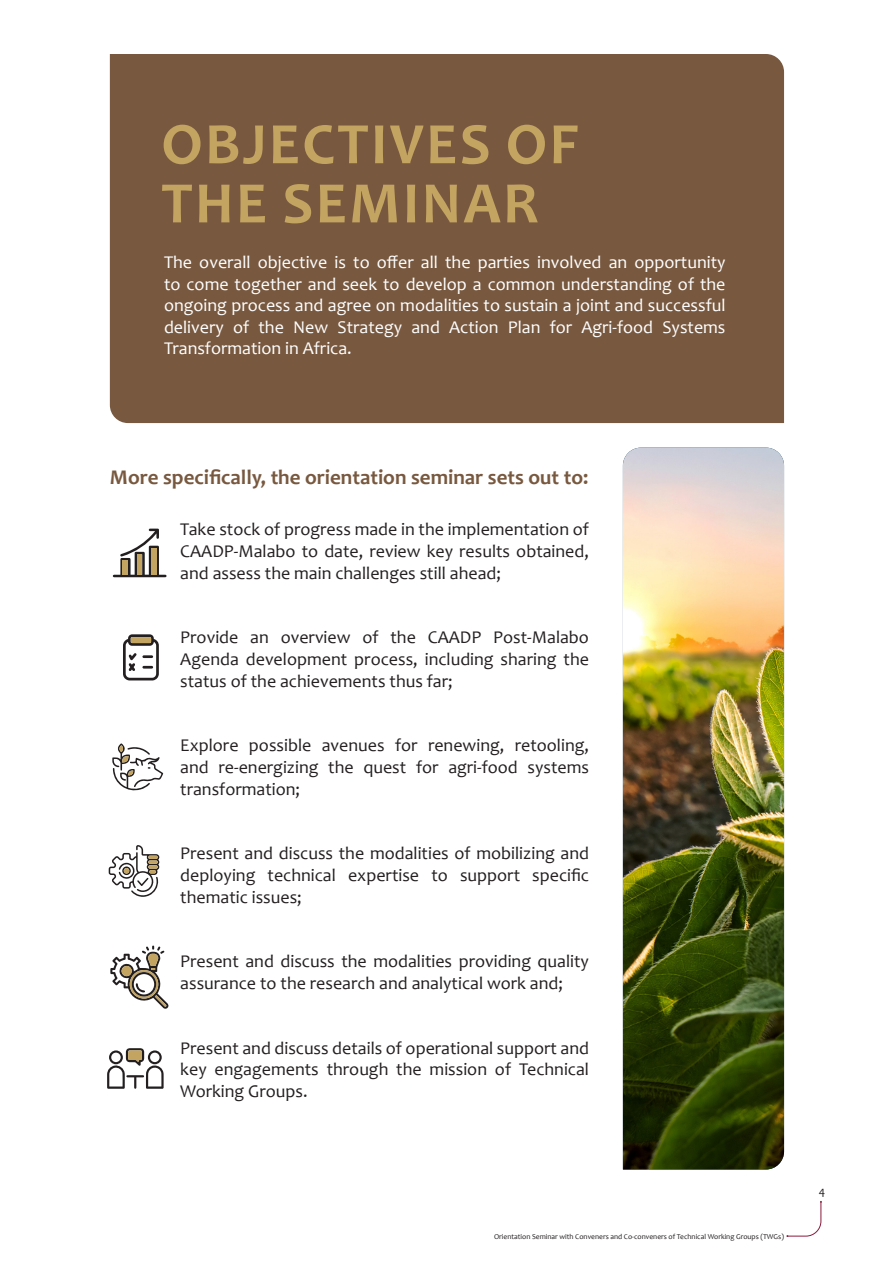
<style>
.page{position:relative;width:893px;height:1263px;background:#fff}
.page>*{position:absolute;margin:0;border:0;box-sizing:border-box;transform-origin:0 0}
.t1{font:700 59.25px/59.1px "Candara";letter-spacing:.04em;color:#c4a461}
.t2{font:700 21px "Candara";color:#785940}
.t3{font:18px/21.6px "Candara";color:#231f20;text-align:justify}
.t4{font:18px/21.6px "Candara";color:#fff;text-align:justify}
.t5{font:12px "Candara";color:#231f20}
.t6{font:7.5px "Candara";color:#231f20}
</style>
<div class="page">
<div style="left:110px;top:54px;width:674px;height:369px;background:#785940"></div>
<img style="left:623px;top:448px;width:161px;height:721px">
<svg style="left:123px;top:634px;width:36px;height:46px"></svg>
<svg style="left:112px;top:743px;width:51px;height:48px"></svg>
<svg style="left:109px;top:845px;width:51px;height:52px"></svg>
<svg style="left:110px;top:945px;width:59px;height:64px"></svg>
<svg style="left:107px;top:1048px;width:57px;height:41px"></svg>
<svg style="left:113px;top:529px;width:54px;height:48px"></svg>
<div style="left:151px;top:548px;width:5px;height:27px;background:#c4a461"></div>
<div style="left:137px;top:554px;width:5px;height:21px;background:#c4a461"></div>
<div style="left:123px;top:560px;width:5px;height:15px;background:#c4a461"></div>
<svg style="left:786px;top:1201px;width:36px;height:36px"></svg>
<p class="t1" style="left:161px;top:114px;width:419px">OBJECTIVES OF<br>THE SEMINAR</p>
<p class="t4" style="left:164px;top:251px;width:563px">The overall objective is to offer all the parties involved an opportunity to come together and seek to develop a common understanding of the ongoing process and agree on modalities to sustain a joint and successful delivery of the New Strategy and Action Plan for Agri-food Systems Transformation in Africa.</p>
<p class="t2" style="left:110px;top:464px;width:480px">More specifically, the orientation seminar sets out to:</p>
<p class="t3" style="left:180px;top:518px;width:410px">Take stock of progress made in the implementation of CAADP-Malabo to date, review key results obtained, and assess the main challenges still ahead;</p>
<p class="t3" style="left:180px;top:626px;width:410px">Provide an overview of the CAADP Post-Malabo Agenda development process, including sharing the status of the achievements thus far;</p>
<p class="t3" style="left:180px;top:734px;width:410px">Explore possible avenues for renewing, retooling, and re-energizing the quest for agri-food systems transformation;</p>
<p class="t3" style="left:180px;top:842px;width:410px">Present and discuss the modalities of mobilizing and deploying technical expertise to support specific thematic issues;</p>
<p class="t3" style="left:180px;top:950px;width:410px">Present and discuss the modalities providing quality assurance to the research and analytical work and;</p>
<p class="t3" style="left:180px;top:1037px;width:410px">Present and discuss details of operational support and key engagements through the mission of Technical Working Groups.</p>
<p class="t6" style="left:494px;top:1231px;width:291px">Orientation Seminar with Conveners and Co-conveners of Technical Working Groups (TWGs)</p>
<p class="t5" style="left:819px;top:1184px;width:8px">4</p>
</div>
